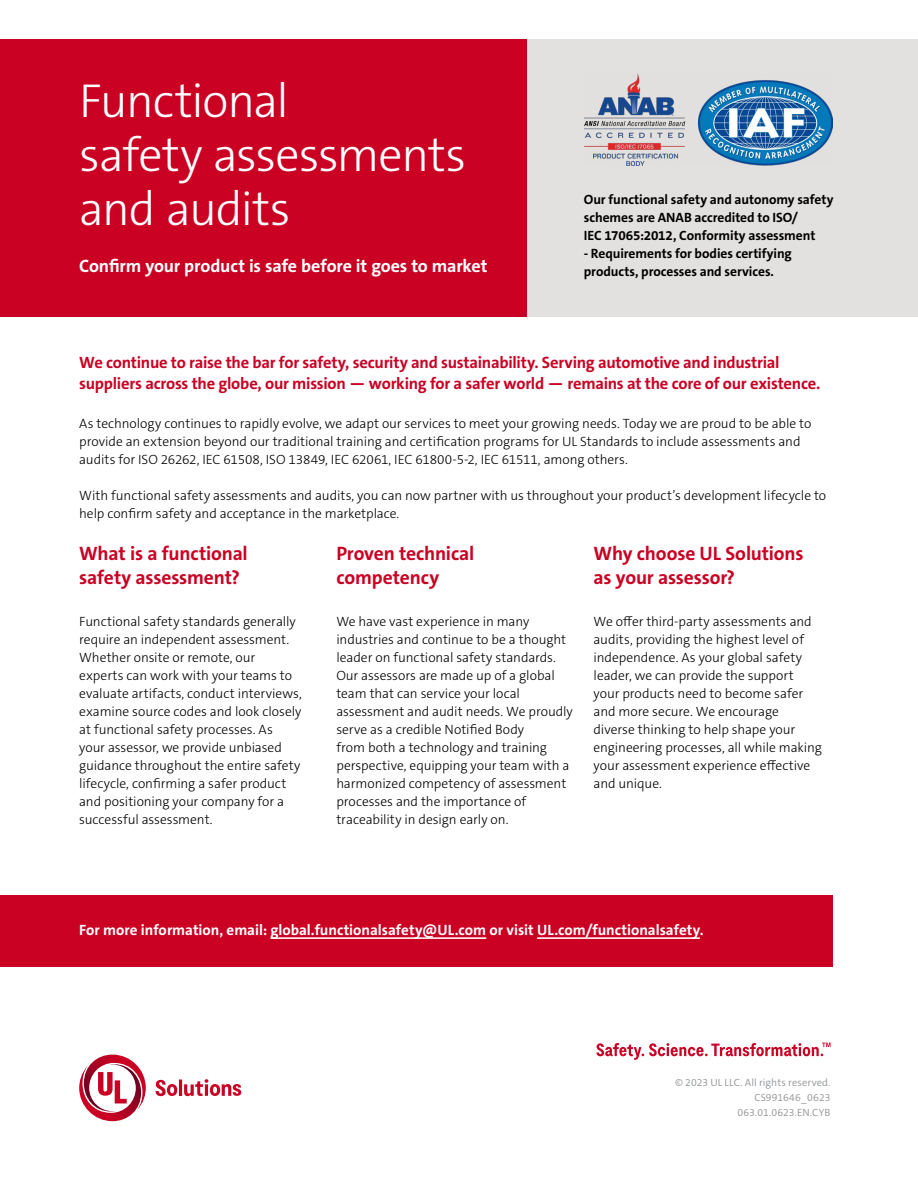
<style>
.page{position:relative;width:918px;height:1188px;background:#fff}
.page>*{position:absolute;margin:0;border:0;box-sizing:border-box;transform-origin:0 0}
.t1{font:300 48px/54px "The Sans C5";letter-spacing:-.025em;color:#fff}
.t2{font:700 19.5px/24px "The Sans C5";letter-spacing:-.01em;color:#ca0123}
.t3{font:700 18px "The Sans C5";letter-spacing:-.005em;color:#fff}
.t4{font:700 16.5px/21px "The Sans C5";letter-spacing:-.015em;color:#ca0123}
.t5{font:700 15px "The Sans C5";color:#fff}
.t6{font:300 13.5px/18px "The Sans C5";letter-spacing:-.005em;color:#000}
.t7{font:700 13.5px/18px "The Sans C5";letter-spacing:-.005em;color:#000}
.t8{font:300 10.5px/15px "The Sans C5";letter-spacing:.005em;color:#939598;text-align:right}
</style>
<div class="page">
<div style="left:527px;top:40px;width:391px;height:277px;background:#e2e1df"></div>
<div style="left:0;top:40px;width:527px;height:277px;background:#ca0123"></div>
<svg style="left:79px;top:1055px;width:162px;height:66px"></svg>
<svg style="left:596px;top:1043px;width:235px;height:17px"></svg>
<div style="left:0;top:896px;width:832px;height:71px;background:#ca0123"></div>
<hr style="left:270px;top:937px;width:216px;height:2px;background:#fff">
<hr style="left:537px;top:937px;width:163px;height:2px;background:#fff">
<img style="left:585px;top:74px;width:247px;height:91px">
<h1 class="t1" style="left:79px;top:75px;width:388px">Functional<br>safety assessments and audits</h1>
<h3 class="t3" style="left:79px;top:254px;width:410px">Confirm your product is safe before it goes to market</h3>
<p class="t7" style="left:584px;top:191px;width:251px">Our functional safety and autonomy safety schemes are ANAB accredited to ISO/<br>IEC 17065:2012, Conformity assessment</p>
<p class="t7" style="left:584px;top:245px;width:210px">- Requirements for bodies certifying products, processes and services.</p>
<p class="t4" style="left:79px;top:352px;width:743px">We continue to raise the bar for safety, security and sustainability. Serving automotive and industrial suppliers across the globe, our mission — working for a safer world — remains at the core of our existence.</p>
<p class="t6" style="left:79px;top:415px;width:734px">As technology continues to rapidly evolve, we adapt our services to meet your growing needs. Today we are proud to be able to provide an extension beyond our traditional training and certification programs for UL Standards to include assessments and audits for ISO 26262, IEC 61508, ISO 13849, IEC 62061, IEC 61800-5-2, IEC 61511, among others.</p>
<p class="t6" style="left:79px;top:487px;width:749px">With functional safety assessments and audits, you can now partner with us throughout your product’s development lifecycle to help confirm safety and acceptance in the marketplace.</p>
<h2 class="t2" style="left:79px;top:542px;width:170px">What is a functional safety assessment?</h2>
<p class="t6" style="left:79px;top:613px;width:224px">Functional safety standards generally require an independent assessment.<br>Whether onsite or remote, our experts can work with your teams to evaluate artifacts, conduct interviews, examine source codes and look closely at functional safety processes. As your assessor, we provide unbiased guidance throughout the entire safety lifecycle, confirming a safer product and positioning your company for a successful assessment.</p>
<h2 class="t2" style="left:336px;top:542px;width:139px">Proven technical competency</h2>
<p class="t6" style="left:336px;top:613px;width:238px">We have vast experience in many industries and continue to be a thought leader on functional safety standards.<br>Our assessors are made up of a global team that can service your local assessment and audit needs. We proudly serve as a credible Notified Body<br>from both a technology and training perspective, equipping your team with a harmonized competency of assessment processes and the importance of traceability in design early on.</p>
<h2 class="t2" style="left:594px;top:542px;width:212px">Why choose UL Solutions as your assessor?</h2>
<p class="t6" style="left:594px;top:613px;width:230px">We offer third-party assessments and audits, providing the highest level of independence. As your global safety leader, we can provide the support your products need to become safer and more secure. We encourage diverse thinking to help shape your engineering processes, all while making your assessment experience effective and unique.</p>
<p class="t5" style="left:79px;top:920px;width:626px">For more information, email: global.functionalsafety@UL.com or visit UL.com/functionalsafety.</p>
<p class="t8" style="left:675px;top:1075px;width:157px">© 2023 UL LLC. All rights reserved.<br>CS991646_0623<br>063.01.0623.EN.CYB</p>
</div>
